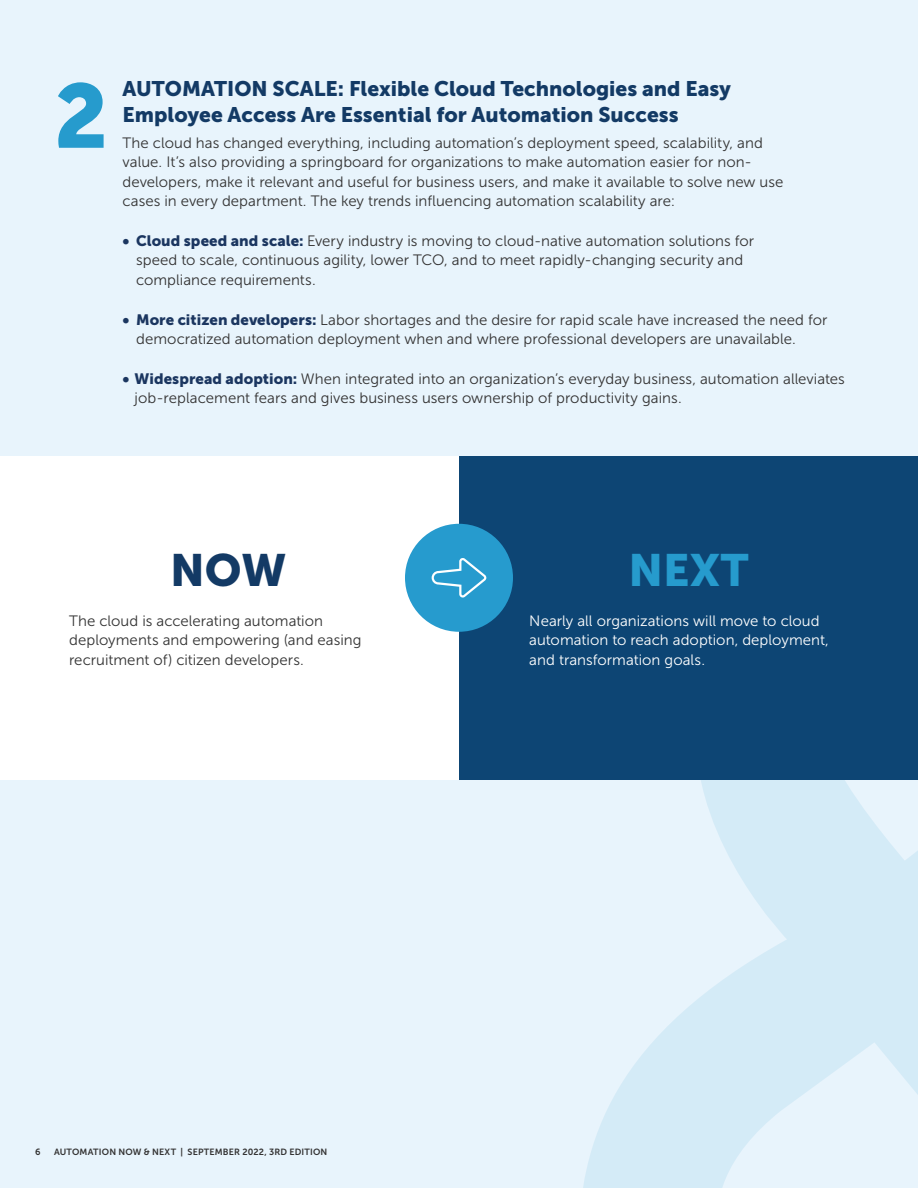
<style>
.page{position:relative;width:918px;height:1188px;background:#e8f4fc}
.page>*{position:absolute;margin:0;border:0;box-sizing:border-box;transform-origin:0 0}
.t1{font:90px "Museo Sans 900";color:#269bcd}
.t2{font:45px "Museo Sans 900";color:#269bcd}
.t3{font:45px "Museo Sans 900";color:#133a65}
.t4{font:21px/25.5px "Museo Sans 900";color:#133a65}
.t5{font:15px/19.5px "Museo Sans 300";letter-spacing:.005em;color:#333232}
.t6{font:15px/19.5px "Museo Sans 300";letter-spacing:.005em;color:#333}
.t7{font:15px/19.5px "Museo Sans 300";letter-spacing:.005em;color:#fff}
.t8{font:9px "Museo Sans 700";letter-spacing:.02em;color:#333232}
.s1{font-family:"Museo Sans 900";color:#1b3660}
</style>
<div class="page">
<svg style="left:583px;top:780px;width:335px;height:408px;fill:#d4ebf7"></svg>
<div style="left:459px;top:456px;width:459px;height:324px;background:#0d4574"></div>
<div style="left:0;top:456px;width:459px;height:324px;background:#fff"></div>
<div style="left:405px;top:524px;width:108px;height:108px;background:#269bce;border-radius:50%"></div>
<svg style="left:432px;top:558px;width:54px;height:40px"></svg>
<h1 class="t1" style="left:54px;top:65px;width:56px">2</h1>
<h3 class="t4" style="left:123px;top:76px;width:610px">AUTOMATION SCALE: Flexible Cloud Technologies and Easy<br>Employee Access Are Essential for Automation Success</h3>
<p class="t6" style="left:123px;top:133px;width:662px">The cloud has changed everything, including automation’s deployment speed, scalability, and value. It’s also providing a springboard for organizations to make automation easier for non&shy;developers, make it relevant and useful for business users, and make it available to solve new use cases in every department. The key trends influencing automation scalability are:</p>
<p class="t5" style="left:136px;top:231px;width:620px;text-indent:-14px"><span class="s1">• Cloud speed and scale:</span> Every industry is moving to cloud-native automation solutions for speed to scale, continuous agility, lower TCO, and to meet rapidly-changing security and compliance requirements.</p>
<p class="t5" style="left:136px;top:310px;width:693px;text-indent:-14px"><span class="s1">• More citizen developers:</span> Labor shortages and the desire for rapid scale have increased the need for democratized automation deployment when and where professional developers are unavailable.</p>
<p class="t5" style="left:135px;top:369px;width:712px;text-indent:-12px"><span class="s1">• Widespread adoption:</span> When integrated into an organization’s everyday business, automation alleviates job-replacement fears and gives business users ownership of productivity gains.</p>
<h2 class="t3" style="left:170px;top:545px;width:118px">NOW</h2>
<p class="t6" style="left:69px;top:611px;width:294px">The cloud is accelerating automation deployments and empowering (and easing recruitment of) citizen developers.</p>
<h2 class="t2" style="left:629px;top:545px;width:121px">NEXT</h2>
<p class="t7" style="left:529px;top:611px;width:301px">Nearly all organizations will move to cloud automation to reach adoption, deployment, and transformation goals.</p>
<p class="t8" style="left:35px;top:1147px;width:7px">6</p>
<p class="t8" style="left:54px;top:1147px;width:275px">AUTOMATION NOW &amp; NEXT | SEPTEMBER 2022, 3RD EDITION</p>
</div>
